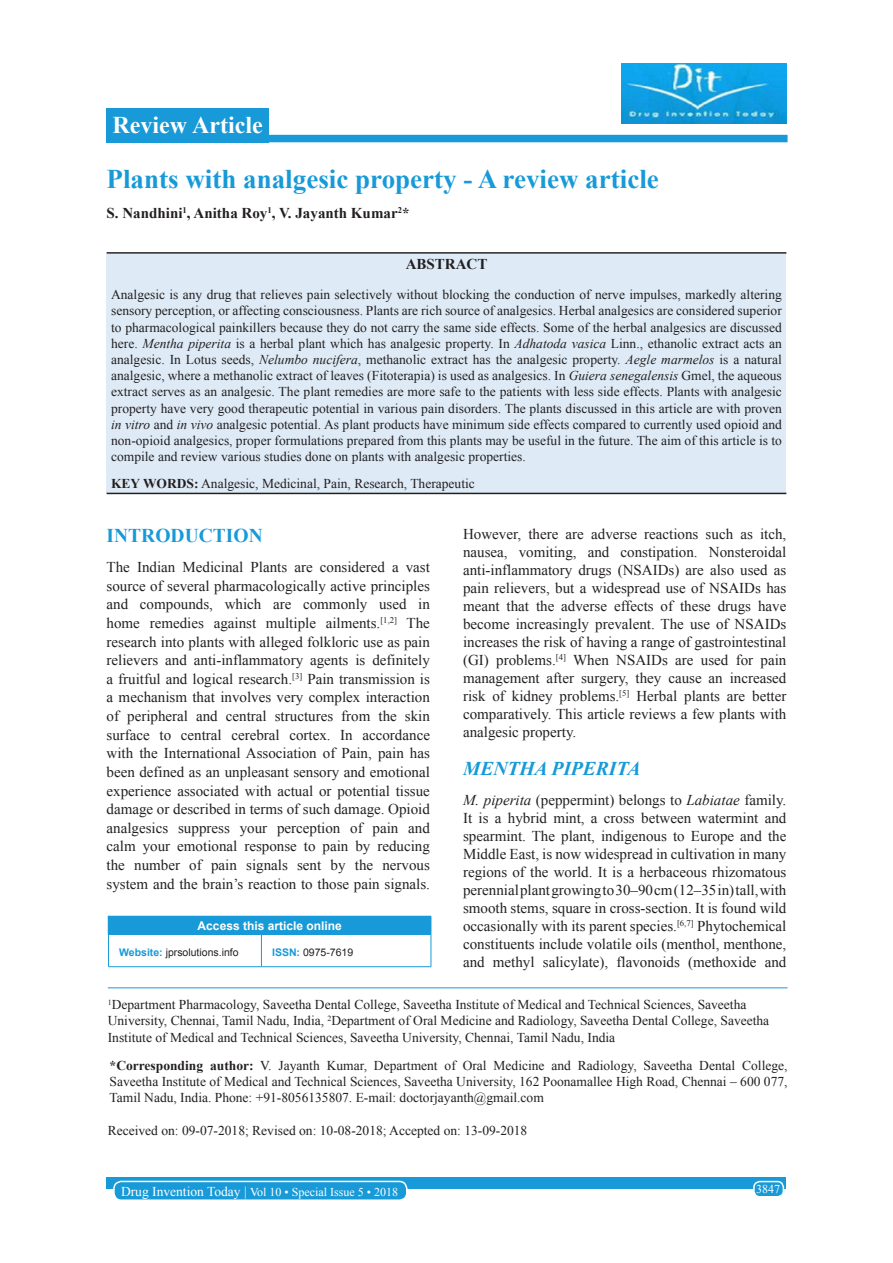
<style>
.page{position:relative;width:893px;height:1263px;background:#fff}
.page>*{position:absolute;margin:0;border:0;box-sizing:border-box;transform-origin:0 0}
.AT{font:700 27px "Times New Roman";color:#179ad7}
.AH{font:700 24px "Times New Roman";color:#fff}
.t1{font:italic 700 19.5px "Times New Roman";color:#179ad7}
.t2{font:700 19.5px "Times New Roman";color:#179ad7}
.TX{font:15px/18px "Times New Roman";color:#231f20;text-align:justify}
.AU{font:700 15px "Times New Roman";color:#231f20}
.ABSH{font:700 15px "Times New Roman";color:#231f20}
.ABS{font:13.5px/16.2px "Times New Roman";color:#231f20;text-align:justify}
.AFF{font:13.5px/16.2px "Times New Roman";color:#231f20}
.ADD{font:13.5px/16.2px "Times New Roman";color:#231f20;text-align:justify}
.HIS{font:13.5px "Times New Roman";color:#231f20}
.KWD{font:13.5px "Times New Roman";color:#231f20}
.foot1{font:12px "Times New Roman";color:#fff}
.ATAO{font:700 12px "Arial";color:#fff}
.WEBSITE{font:10.5px "Arial";color:#231f20}
.s1{font-style:italic}
.s2{font-weight:700}
.s3{font-weight:700;color:#179ad7}
.s4{font-size:13.5px}
</style>
<div class="page">
<div style="left:106px;top:1177px;width:680px;height:12px;background:#179ad7"></div>
<div style="left:753px;top:1181px;width:30px;height:15px;background:#179ad7;border-radius:6px"></div>
<div style="left:752px;top:1180px;width:31px;height:17px;border:2px solid #fff;border-radius:6px"></div>
<div style="left:114px;top:1181px;width:292px;height:19px;background:#179ad7;border-radius:7px"></div>
<div style="left:113px;top:1180px;width:294px;height:21px;border:2px solid #fff;border-radius:7px"></div>
<div style="left:106px;top:108px;width:162px;height:34px;background:#179ad7"></div>
<div style="left:265px;top:135px;width:522px;height:7px;background:#179ad7"></div>
<hr style="left:108px;top:987px;width:679px;height:1px;background:#179ad7">
<div style="left:108px;top:916px;width:323px;height:18px;background:#179ad7"></div>
<hr style="left:108px;top:934px;width:1px;height:32px;background:#179ad7">
<hr style="left:108px;top:966px;width:153px;height:1px;background:#179ad7">
<hr style="left:261px;top:934px;width:1px;height:32px;background:#179ad7">
<hr style="left:430px;top:934px;width:1px;height:32px;background:#179ad7">
<hr style="left:261px;top:966px;width:170px;height:1px;background:#179ad7">
<img style="left:621px;top:63px;width:164px;height:60px">
<div style="left:106px;top:254px;width:680px;height:239px;background:#deebf7"></div>
<hr style="left:106px;top:252px;width:680px;height:2px;background:#231f20">
<hr style="left:106px;top:493px;width:680px;height:1px;background:#231f20">
<p class="AH" style="left:112px;top:109px;width:151px">Review Article</p>
<p class="AT" style="left:106px;top:160px;width:553px">Plants with analgesic property - A review article</p>
<p class="AU" style="left:106px;top:203px;width:304px">S. Nandhini<sup>1</sup>, Anitha Roy<sup>1</sup>, V. Jayanth Kumar<sup>2</sup>*</p>
<p class="ABSH" style="left:405px;top:253px;width:83px">ABSTRACT</p>
<p class="ABS" style="left:111px;top:286px;width:672px">Analgesic is any drug that relieves pain selectively without blocking the conduction of nerve impulses, markedly altering sensory perception, or affecting consciousness. Plants are rich source of analgesics. Herbal analgesics are considered superior to pharmacological painkillers because they do not carry the same side effects. Some of the herbal analgesics are discussed here. <span class="s1">Mentha piperita</span> is a herbal plant which has analgesic property. In <span class="s1">Adhatoda vasica</span> Linn., ethanolic extract acts an analgesic. In Lotus seeds, <span class="s1">Nelumbo nucifera</span>, methanolic extract has the analgesic property. <span class="s1">Aegle marmelos</span> is a natural analgesic, where a methanolic extract of leaves (Fitoterapia) is used as analgesics. In <span class="s1">Guiera senegalensis</span> Gmel, the aqueous extract serves as an analgesic. The plant remedies are more safe to the patients with less side effects. Plants with analgesic property have very good therapeutic potential in various pain disorders. The plants discussed in this article are with proven <span class="s1">in vitro</span> and <span class="s1">in vivo</span> analgesic potential. As plant products have minimum side effects compared to currently used opioid and non-opioid analgesics, proper formulations prepared from this plants may be useful in the future. The aim of this article is to compile and review various studies done on plants with analgesic properties.</p>
<p class="KWD" style="left:111px;top:474px;width:365px"><span class="s2">KEY WORDS:</span> Analgesic, Medicinal, Pain, Research, Therapeutic</p>
<h1 class="t2" style="left:106px;top:521px;width:157px">INTRODUCTION</h1>
<p class="TX" style="left:106px;top:557px;width:325px;line-height:18.6px">The Indian Medicinal Plants are considered a vast source of several pharmacologically active principles and compounds, which are commonly used in home remedies against multiple ailments.<sup>[1,2]</sup> The research into plants with alleged folkloric use as pain relievers and anti-inflammatory agents is definitely a fruitful and logical research.<sup>[3]</sup> Pain transmission is a mechanism that involves very complex interaction of peripheral and central structures from the skin surface to central cerebral cortex. In accordance with the International Association of Pain, pain has been defined as an unpleasant sensory and emotional experience associated with actual or potential tissue damage or described in terms of such damage. Opioid analgesics suppress your perception of pain and calm your emotional response to pain by reducing the number of pain signals sent by the nervous system and the brain’s reaction to those pain signals.</p>
<p class="ATAO" style="left:197px;top:917px;width:146px">Access this article online</p>
<p class="WEBSITE" style="left:119px;top:945px;width:121px"><span class="s3">Website:</span> jprsolutions.info</p>
<p class="WEBSITE" style="left:272px;top:945px;width:83px"><span class="s3">ISSN:</span> 0975-7619</p>
<p class="TX" style="left:463px;top:525px;width:325px">However, there are adverse reactions such as itch, nausea, vomiting, and constipation. Nonsteroidal anti-inflammatory drugs (NSAIDs) are also used as pain relievers, but a widespread use of NSAIDs has meant that the adverse effects of these drugs have become increasingly prevalent. The use of NSAIDs increases the risk of having a range of gastrointestinal (GI) problems.<sup>[4]</sup> When NSAIDs are used for pain management after surgery, they cause an increased risk of kidney problems.<sup>[5]</sup> Herbal plants are better comparatively. This article reviews a few plants with analgesic property.</p>
<h1 class="t1" style="left:463px;top:754px;width:179px">MENTHA PIPERITA</h1>
<p class="TX" style="left:463px;top:790px;width:325px"><span class="s1">M. piperita</span> (peppermint) belongs to <span class="s1">Labiatae</span> family.<br>It is a hybrid mint, a cross between watermint and spearmint. The plant, indigenous to Europe and the Middle East, is now widespread in cultivation in many regions of the world. It is a herbaceous rhizomatous perennial plant growing to 30–90cm (12–35 in) tall, with smooth stems, square in cross-section. It is found wild occasionally with its parent species.<sup>[6,7]</sup> Phytochemical constituents include volatile oils (menthol, menthone, and methyl salicylate), flavonoids (methoxide and</p>
<p class="AFF" style="left:108px;top:996px;width:662px"><sup>1</sup>Department Pharmacology, Saveetha Dental College, Saveetha Institute of Medical and Technical Sciences, Saveetha<br>University, Chennai, Tamil Nadu, India, <sup>2</sup>Department of Oral Medicine and Radiology, Saveetha Dental College, Saveetha<br>Institute of Medical and Technical Sciences, Saveetha University, Chennai, Tamil Nadu, India</p>
<p class="ADD" style="left:109px;top:1057px;width:679px"><span class="s2">*Corresponding author:</span> V. Jayanth Kumar, Department of Oral Medicine and Radiology, Saveetha Dental College, Saveetha Institute of Medical and Technical Sciences, Saveetha University, 162 Poonamallee High Road, Chennai – 600 077, Tamil Nadu, India. Phone: +91-8056135807. E-mail: doctorjayanth@gmail.com</p>
<p class="HIS" style="left:108px;top:1121px;width:421px">Received on: 09-07-2018; Revised on: 10-08-2018; Accepted on: 13-09-2018</p>
<p class="foot1" style="left:121px;top:1183px;width:278px"><span class="s4">Drug Invention Today |</span> Vol 10 • Special Issue 5 • 2018</p>
<p class="foot1" style="left:755px;top:1181px;width:25px">3847</p>
</div>
